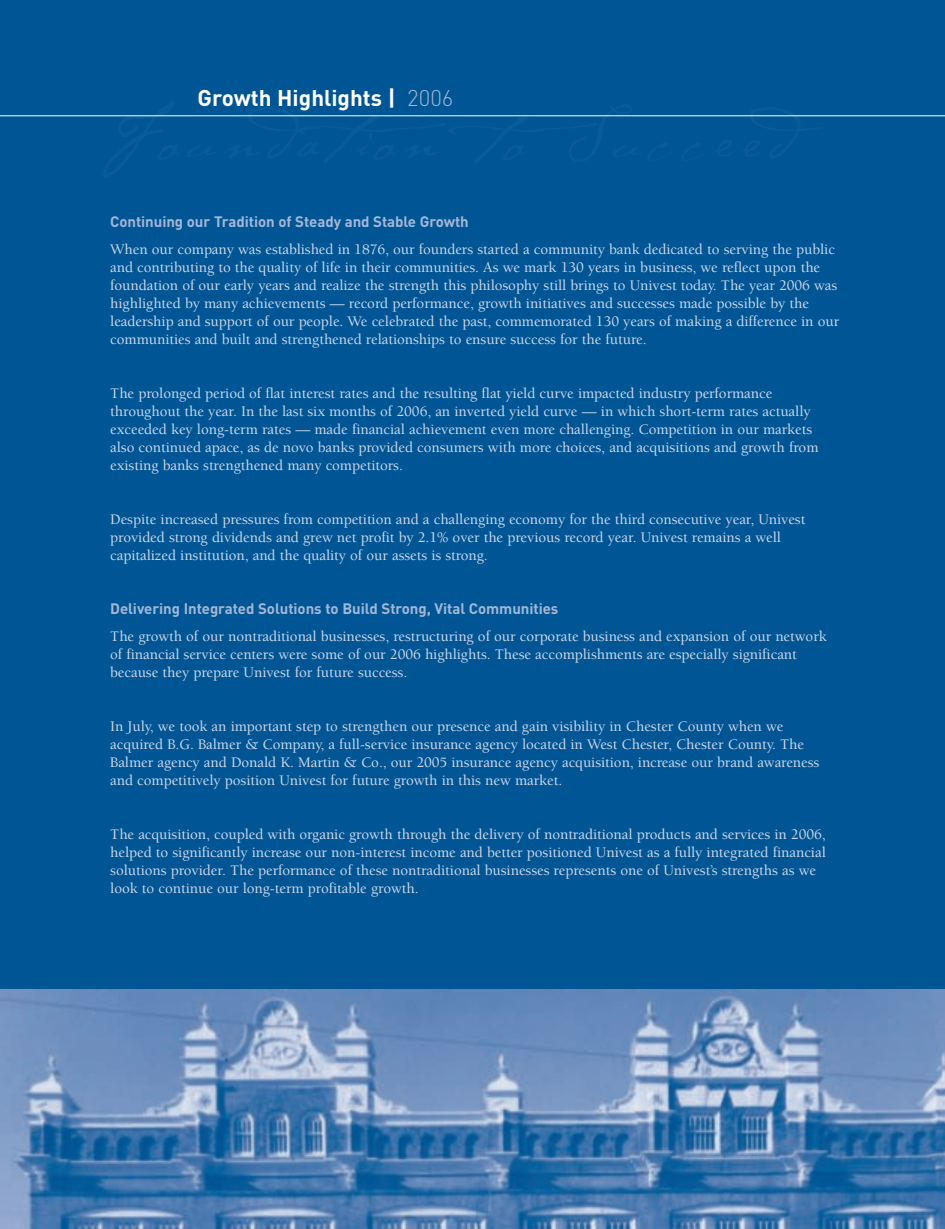
<style>
.page{position:relative;width:945px;height:1229px;background:#fff}
.page>*{position:absolute;margin:0;border:0;box-sizing:border-box;transform-origin:0 0}
.t1{font:700 22.5px "DIN";color:#fff}
.t2{font:500 15px/18px "Berkeley";letter-spacing:-.005em;color:#ced8ea}
.t3{font:700 15px "DIN";letter-spacing:-.005em;color:#a4b7d7}
.s1{font-weight:300;color:#a4b7d7}
</style>
<div class="page">
<div style="left:0;top:0;width:945px;height:1188px;background:#005595"></div>
<hr style="left:0;top:115px;width:945px;height:1px;background:#fff">
<img style="left:0;top:989px;width:945px;height:239px">
<h1 class="t1" style="left:198px;top:90px;width:257px">Growth Highlights | <span class="s1">2006</span></h1>
<p class="t3" style="left:110px;top:216px;width:360px">Continuing our Tradition of Steady and Stable Growth</p>
<p class="t2" style="left:110px;top:241px;width:730px">When our company was established in 1876, our founders started a community bank dedicated to serving the public and contributing to the quality of life in their communities. As we mark 130 years in business, we reflect upon the foundation of our early years and realize the strength this philosophy still brings to Univest today. The year 2006 was highlighted by many achievements — record performance, growth initiatives and successes made possible by the leadership and support of our people. We celebrated the past, commemorated 130 years of making a difference in our communities and built and strengthened relationships to ensure success for the future.</p>
<p class="t2" style="left:110px;top:385px;width:710px">The prolonged period of flat interest rates and the resulting flat yield curve impacted industry performance throughout the year. In the last six months of 2006, an inverted yield curve — in which short-term rates actually exceeded key long-term rates — made financial achievement even more challenging. Competition in our markets also continued apace, as de novo banks provided consumers with more choices, and acquisitions and growth from existing banks strengthened many competitors.</p>
<p class="t2" style="left:110px;top:511px;width:697px">Despite increased pressures from competition and a challenging economy for the third consecutive year, Univest provided strong dividends and grew net profit by 2.1% over the previous record year. Univest remains a well capitalized institution, and the quality of our assets is strong.</p>
<p class="t3" style="left:110px;top:603px;width:450px">Delivering Integrated Solutions to Build Strong, Vital Communities</p>
<p class="t2" style="left:110px;top:628px;width:718px">The growth of our nontraditional businesses, restructuring of our corporate business and expansion of our network of financial service centers were some of our 2006 highlights. These accomplishments are especially significant because they prepare Univest for future success.</p>
<p class="t2" style="left:110px;top:718px;width:711px">In July, we took an important step to strengthen our presence and gain visibility in Chester County when we acquired B.G. Balmer &amp; Company, a full-service insurance agency located in West Chester, Chester County. The Balmer agency and Donald K. Martin &amp; Co., our 2005 insurance agency acquisition, increase our brand awareness and competitively position Univest for future growth in this new market.</p>
<p class="t2" style="left:110px;top:826px;width:717px">The acquisition, coupled with organic growth through the delivery of nontraditional products and services in 2006, helped to significantly increase our non-interest income and better positioned Univest as a fully integrated financial solutions provider. The performance of these nontraditional businesses represents one of Univest’s strengths as we look to continue our long-term profitable growth.</p>
</div>
